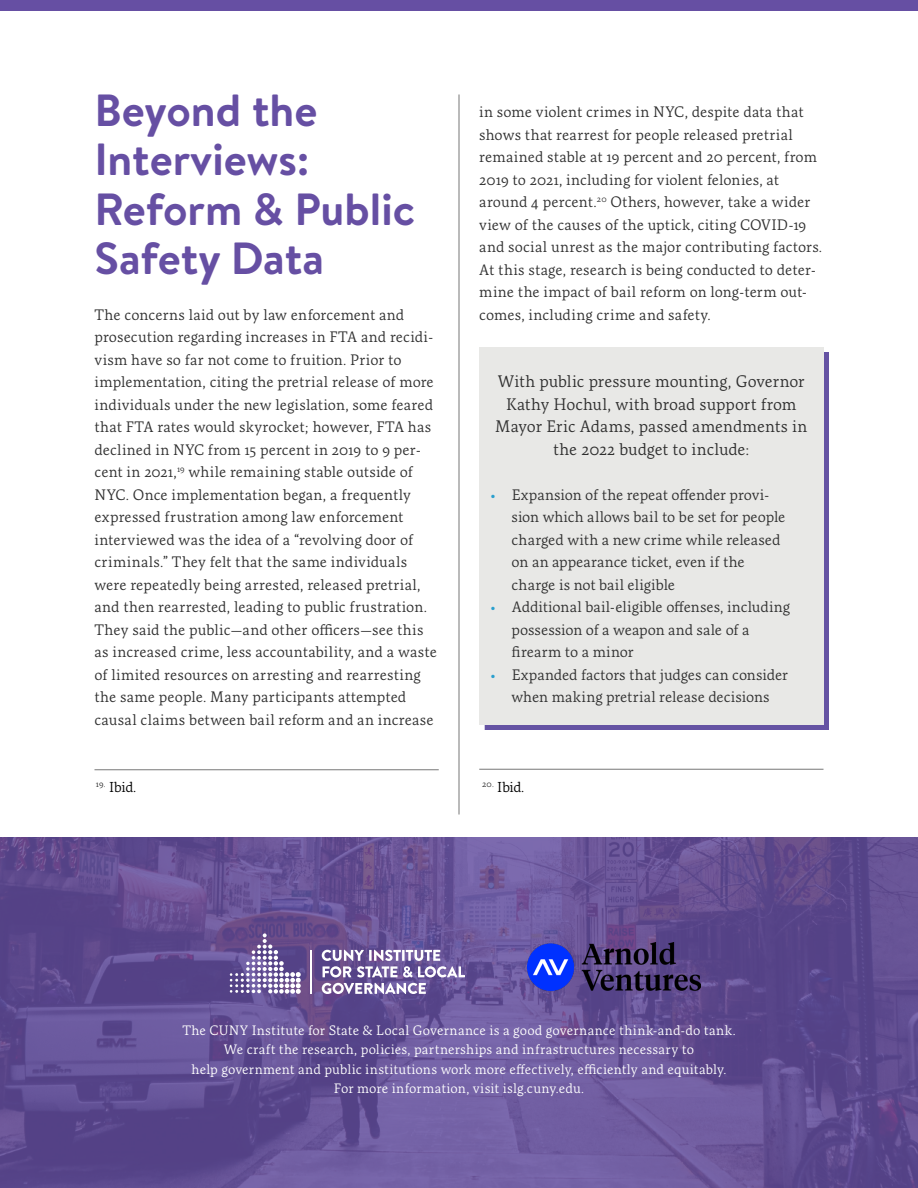
<style>
.page{position:relative;width:918px;height:1188px;background:#fff}
.page>*{position:absolute;margin:0;border:0;box-sizing:border-box;transform-origin:0 0}
.t1{font:700 45px/49.5px "Brandon Text";color:#664fa3}
.t2{font:16.5px/22.5px "Artigo";color:#2e2e2e;text-align:center}
.t3{font:15px/22.5px "Artigo";letter-spacing:.005em;color:#2e2e2e}
.t4{font:14.25px "Artigo";letter-spacing:-.035em;color:#000}
.t5{font:13.5px/19.5px "Artigo";letter-spacing:.01em;color:#fff;text-align:center}
.s1{color:#299fce}
</style>
<div class="page">
<div style="left:0;top:0;width:918px;height:11px;background:#664fa3"></div>
<hr style="left:459px;top:94px;width:1px;height:720px;background:#777">
<svg style="left:0;top:837px;width:918px;height:351px;background:#645094"></svg>
<svg style="left:230px;top:933px;width:71px;height:61px;background:#8473a7"></svg>
<hr style="left:311px;top:950px;width:1px;height:44px;background:#fff">
<svg style="left:322px;top:950px;width:143px;height:44px"></svg>
<img style="left:528px;top:942px;width:172px;height:48px">
<div style="left:484px;top:352px;width:345px;height:378px;background:#6553a3"></div>
<div style="left:479px;top:347px;width:345px;height:377px;background:#e8e8e6"></div>
<hr style="left:479px;top:769px;width:345px;height:1px;background:#777">
<hr style="left:94px;top:769px;width:345px;height:1px;background:#777">
<h1 class="t1" style="left:94px;top:85px;width:322px">Beyond the<br>Interviews:<br>Reform &amp; Public<br>Safety Data</h1>
<p class="t3" style="left:94px;top:303px;width:344px">The concerns laid out by law enforcement and prosecution regarding increases in FTA and recidi&shy;vism have so far not come to fruition. Prior to implementation, citing the pretrial release of more individuals under the new legislation, some feared that FTA rates would skyrocket; however, FTA has declined in NYC from 15 percent in 2019 to 9 per&shy;cent in 2021,<sup>19</sup> while remaining stable outside of NYC. Once implementation began, a frequently expressed frustration among law enforcement interviewed was the idea of a “revolving door of criminals.” They felt that the same individuals were repeatedly being arrested, released pretrial, and then rearrested, leading to public frustration.<br>They said the public—and other officers—see this as increased crime, less accountability, and a waste of limited resources on arresting and rearresting the same people. Many participants attempted causal claims between bail reform and an increase</p>
<p class="t3" style="left:479px;top:100px;width:344px">in some violent crimes in NYC, despite data that shows that rearrest for people released pretrial remained stable at 19 percent and 20 percent, from 2019 to 2021, including for violent felonies, at around 4 percent.<sup>20</sup> Others, however, take a wider view of the causes of the uptick, citing COVID-19 and social unrest as the major contributing factors.<br>At this stage, research is being conducted to deter&shy;mine the impact of bail reform on long-term out&shy;comes, including crime and safety.</p>
<p class="t2" style="left:495px;top:370px;width:314px">With public pressure mounting, Governor Kathy Hochul, with broad support from Mayor Eric Adams, passed amendments in the 2022 budget to include:</p>
<p class="t3" style="left:512px;top:483px;width:275px;text-indent:-22px"><span class="s1">•</span> Expansion of the repeat offender provi&shy;sion which allows bail to be set for people charged with a new crime while released on an appearance ticket, even if the charge is not bail eligible</p>
<p class="t3" style="left:512px;top:595px;width:280px;text-indent:-22px"><span class="s1">•</span> Additional bail-eligible offenses, including possession of a weapon and sale of a firearm to a minor</p>
<p class="t3" style="left:490px;top:663px;width:300px;text-align:center"><span class="s1">•</span> Expanded factors that judges can consider when making pretrial release decisions</p>
<p class="t4" style="left:96px;top:778px;width:42px"><sup>19</sup><sup>.</sup> Ibid.</p>
<p class="t4" style="left:482px;top:778px;width:44px"><sup>20</sup><sup>.</sup> Ibid.</p>
<p class="t5" style="left:182px;top:1020px;width:555px">The CUNY Institute for State &amp; Local Governance is a good governance think-and-do tank.<br>We craft the research, policies, partnerships and infrastructures necessary to<br>help government and public institutions work more effectively, efficiently and equitably.<br>For more information, visit islg.cuny.edu.</p>
</div>
